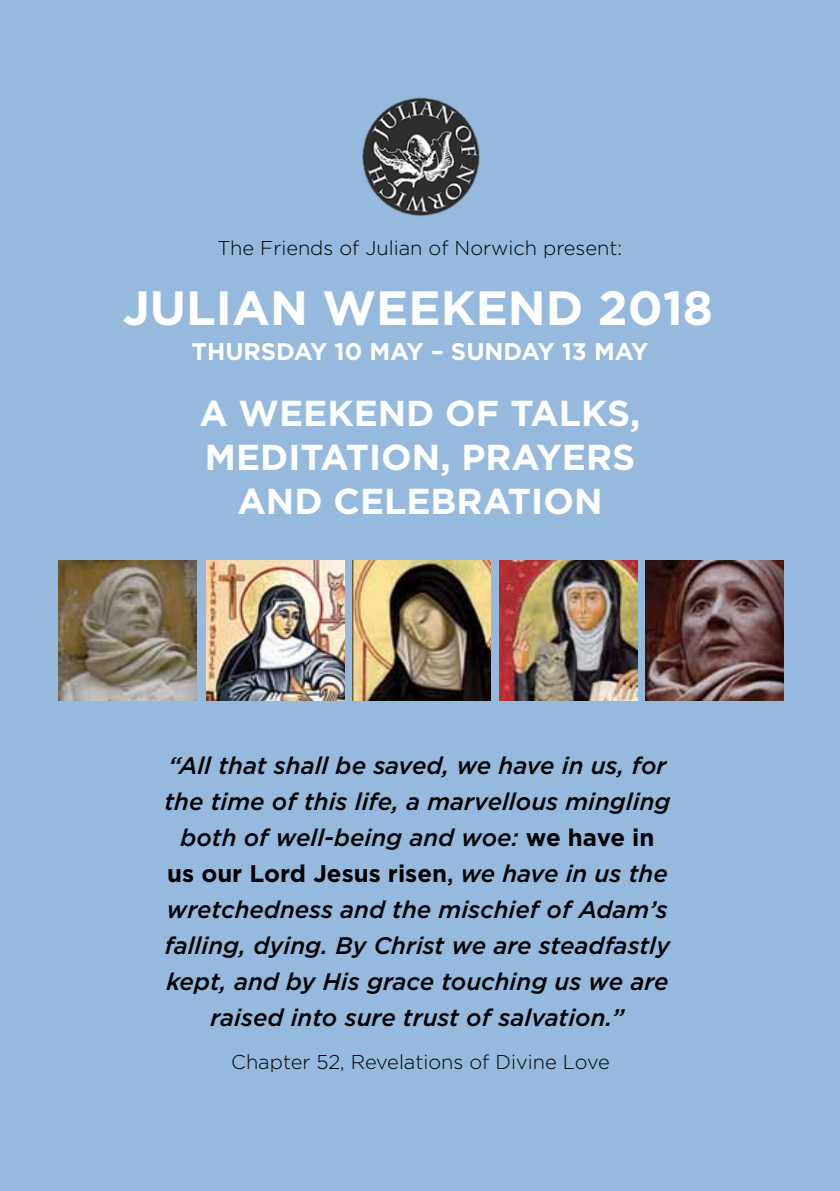
<style>
.page{position:relative;width:840px;height:1191px;background:#fff}
.page>*{position:absolute;margin:0;border:0;box-sizing:border-box;transform-origin:0 0}
.t1{font:700 48px "Gotham";color:#fff}
.t2{font:700 36px/44px "Gotham";color:#fff;text-align:center}
.t3{font:italic 500 24px/36px "Gotham";color:#000;text-align:center}
.t4{font:700 24px "Gotham";color:#fff}
.t5{font:300 20px "Gotham";color:#000}
.s1{font-weight:700;font-style:normal}
.s2{font-style:normal}
</style>
<div class="page">
<div style="left:0;top:0;width:839px;height:1191px;background:#96badd"></div>
<img style="left:362px;top:97px;width:118px;height:119px">
<img style="left:499px;top:561px;width:138px;height:139px">
<img style="left:206px;top:561px;width:138px;height:139px">
<img style="left:59px;top:561px;width:138px;height:140px">
<img style="left:645px;top:561px;width:137px;height:140px">
<img style="left:352px;top:560px;width:138px;height:140px">
<p class="t5" style="left:217px;top:236px;width:406px">The Friends of Julian of Norwich present:</p>
<h1 class="t1" style="left:123px;top:276px;width:591px">JULIAN WEEKEND 2018</h1>
<p class="t4" style="left:191px;top:335px;width:458px">THURSDAY 10 MAY – SUNDAY 13 MAY</p>
<h2 class="t2" style="left:199px;top:391px;width:442px">A WEEKEND OF TALKS,<br>MEDITATION, PRAYERS<br>AND CELEBRATION</h2>
<p class="t3" style="left:164px;top:747px;width:507px">“All that shall be saved, we have in us, for the time of this life, a marvellous mingling both of well-being and woe: <span class="s1">we have in us our Lord Jesus risen</span><span class="s2">,</span> we have in us the wretchedness and the mischief of Adam’s falling, dying. By Christ we are steadfastly kept, and by His grace touching us we are raised into sure trust of salvation.”</p>
<p class="t5" style="left:231px;top:1049px;width:380px">Chapter 52, Revelations of Divine Love</p>
</div>
